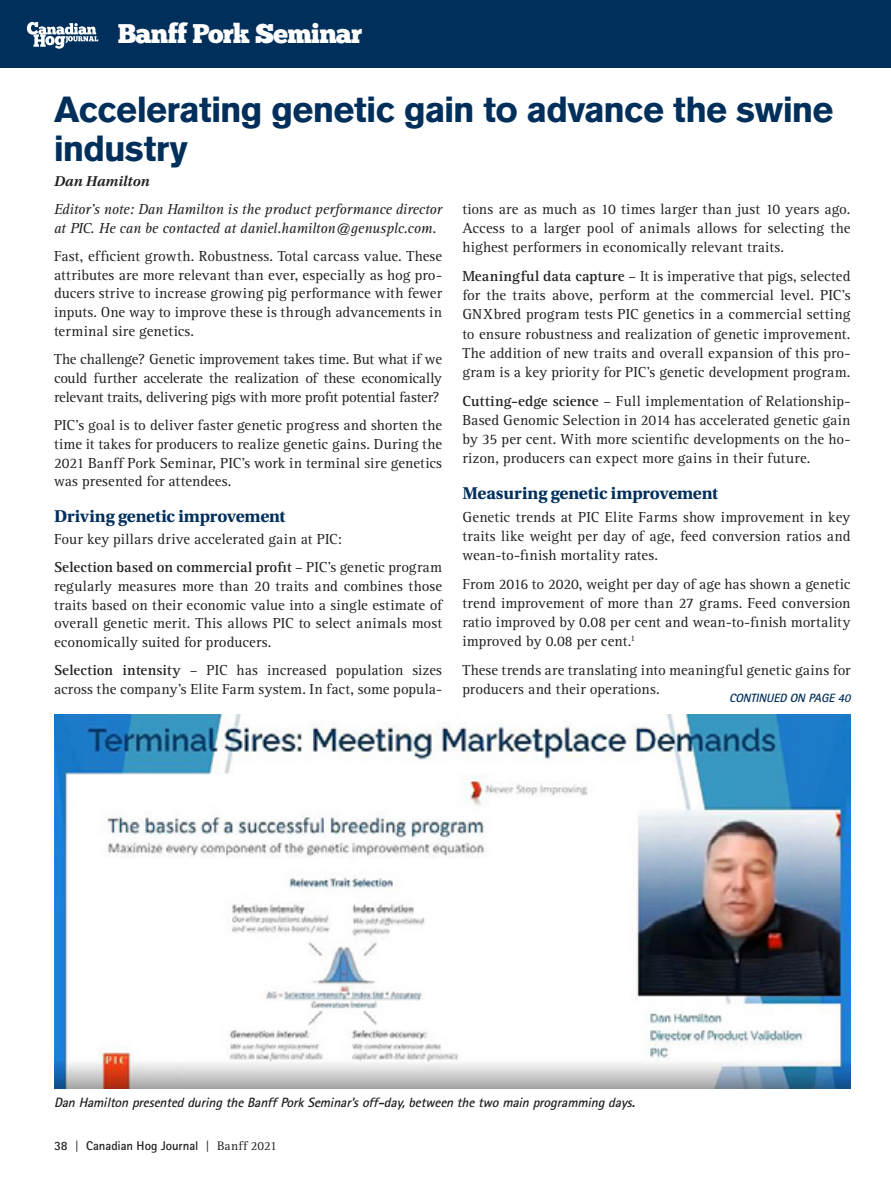
<style>
.page{position:relative;width:891px;height:1188px;background:#fff}
.page>*{position:absolute;margin:0;border:0;box-sizing:border-box;transform-origin:0 0}
.Header_MD_Blue{font:700 36px/39px "Volvo Sans";letter-spacing:-.01em;color:#002f5b}
.Banff_Pork_Seminar_P{font:27px "Chunk Five";letter-spacing:-.03em;color:#fff}
.Header_SM_BLUE{font:700 18px "Utopia Std";letter-spacing:-.015em;color:#002f5b}
.Text_15{font:15px/19.2px "Rotis Serif";letter-spacing:.005em;color:#231f20;text-align:justify}
.Text_15-2{font:italic 15px/18.8px "Rotis Serif";letter-spacing:-.015em;color:#231f20}
.Byline_11{font:italic 600 15px "Utopia Std";color:#231f20}
.t1{font:italic 700 13.5px "Rotis Sans Serif Std";color:#231f20}
.t2{font:700 12.75px "Rotis Sans Serif Std";letter-spacing:-.005em;color:#231f20}
.Continued_on_Page{font:italic 700 12px "Rotis Sans Serif Std";color:#002f5b}
.s1{font-weight:700}
.s2{font-family:"Rotis Serif";font-weight:400}
</style>
<div class="page">
<img style="left:54px;top:715px;width:796px;height:374px">
<div style="left:0;top:0;width:891px;height:68px;background:#002f5b"></div>
<svg style="left:27px;top:22px;width:71px;height:27px"></svg>
<p class="Banff_Pork_Seminar_P" style="left:118px;top:21px;width:246px">Banff Pork Seminar</p>
<p class="Header_MD_Blue" style="left:54px;top:89px;width:781px">Accelerating genetic gain to advance the swine industry</p>
<p class="Byline_11" style="left:54px;top:173px;width:97px">Dan Hamilton</p>
<p class="Text_15-2" style="left:54px;top:200px;width:390px">Editor’s note: Dan Hamilton is the product performance director at PIC. He can be contacted at daniel.hamilton@genusplc.com.</p>
<p class="Text_15" style="left:54px;top:247px;width:390px;line-height:18.8px">Fast, efficient growth. Robustness. Total carcass value. These attributes are more relevant than ever, especially as hog pro&shy;ducers strive to increase growing pig performance with fewer inputs. One way to improve these is through advancements in terminal sire genetics.</p>
<p class="Text_15" style="left:54px;top:350px;width:390px;line-height:18.8px">The challenge? Genetic improvement takes time. But what if we could further accelerate the realization of these economically relevant traits, delivering pigs with more profit potential faster?</p>
<p class="Text_15" style="left:54px;top:416px;width:390px;line-height:18.8px">PIC’s goal is to deliver faster genetic progress and shorten the time it takes for producers to realize genetic gains. During the 2021 Banff Pork Seminar, PIC’s work in terminal sire genetics was presented for attendees.</p>
<p class="Header_SM_BLUE" style="left:54px;top:505px;width:233px">Driving genetic improvement</p>
<p class="Text_15" style="left:54px;top:530px;width:290px">Four key pillars drive accelerated gain at PIC:</p>
<p class="Text_15" style="left:54px;top:558px;width:390px;line-height:18.8px"><span class="s1">Selection based on commercial profit</span> – PIC’s genetic program regularly measures more than 20 traits and combines those traits based on their economic value into a single estimate of overall genetic merit. This allows PIC to select animals most economically suited for producers.</p>
<p class="Text_15" style="left:54px;top:661px;width:390px;line-height:18.8px"><span class="s1">Selection intensity</span> – PIC has increased population sizes across the company’s Elite Farm system. In fact, some popula-</p>
<p class="Text_15" style="left:462px;top:200px;width:390px">tions are as much as 10 times larger than just 10 years ago.<br>Access to a larger pool of animals allows for selecting the highest performers in economically relevant traits.</p>
<p class="Text_15" style="left:462px;top:267px;width:390px"><span class="s1">Meaningful data capture</span> – It is imperative that pigs, selected for the traits above, perform at the commercial level. PIC’s GNXbred program tests PIC genetics in a commercial setting to ensure robustness and realization of genetic improvement.<br>The addition of new traits and overall expansion of this pro&shy;gram is a key priority for PIC’s genetic development program.</p>
<p class="Text_15" style="left:462px;top:392px;width:390px"><span class="s1">Cutting-edge science</span> – Full implementation of Relationship-Based Genomic Selection in 2014 has accelerated genetic gain by 35 per cent. With more scientific developments on the ho&shy;rizon, producers can expect more gains in their future.</p>
<p class="Header_SM_BLUE" style="left:462px;top:483px;width:257px">Measuring genetic improvement</p>
<p class="Text_15" style="left:462px;top:508px;width:390px">Genetic trends at PIC Elite Farms show improvement in key traits like weight per day of age, feed conversion ratios and wean-to-finish mortality rates.</p>
<p class="Text_15" style="left:462px;top:575px;width:390px">From 2016 to 2020, weight per day of age has shown a genetic trend improvement of more than 27 grams. Feed conversion ratio improved by 0.08 per cent and wean-to-finish mortality improved by 0.08 per cent.<sup>1</sup></p>
<p class="Text_15" style="left:462px;top:661px;width:390px">These trends are translating into meaningful genetic gains for producers and their operations.</p>
<p class="Continued_on_Page" style="left:729px;top:690px;width:126px">CONTINUED ON PAGE40</p>
<p class="t1" style="left:54px;top:1094px;width:586px">Dan Hamilton presentedduringtheBanffPorkSeminar’soff-day,between thetwomain programmingdays.</p>
<p class="t2" style="left:54px;top:1137px;width:224px">38 <span class="s2">|</span> Canadian Hog Journal <span class="s2">| Banff 2021</span></p>
</div>
